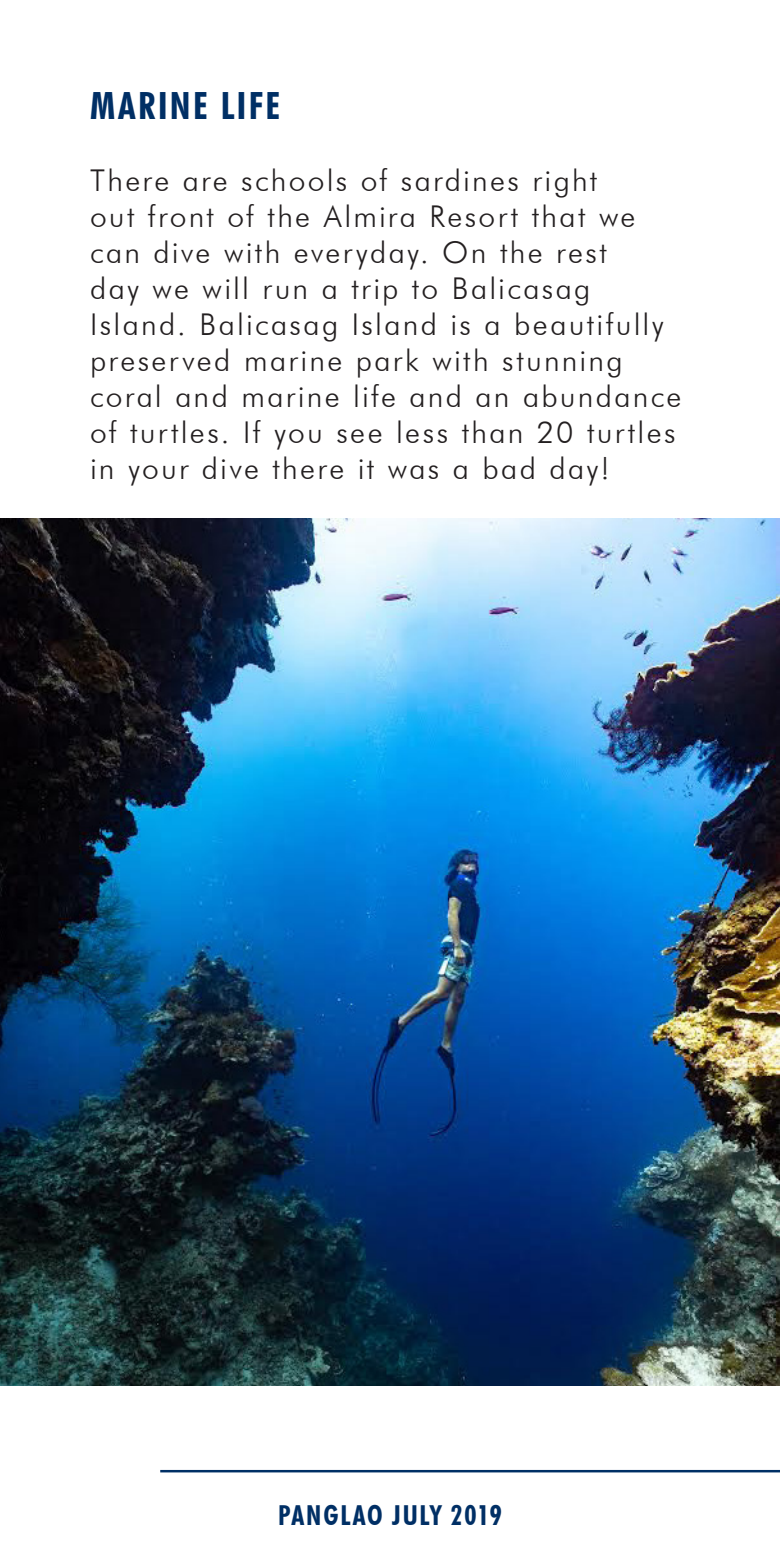
<style>
.page{position:relative;width:780px;height:1560px;background:#fff}
.page>*{position:absolute;margin:0;border:0;box-sizing:border-box;transform-origin:0 0}
.t1{font:700 condensed 37.5px "Futura BT";letter-spacing:.06em;color:#002f65}
.t2{font:300 30px/36px "Futura BT";letter-spacing:.075em;color:#231f20}
.t3{font:700 condensed 27.5px "Futura BT";letter-spacing:.06em;color:#002f65}
</style>
<div class="page">
<hr style="left:160px;top:1469px;width:620px;height:3px;background:#002f65">
<img style="left:0;top:518px;width:780px;height:866px">
<p class="t1" style="left:90px;top:82px;width:192px">MARINE LIFE</p>
<p class="t2" style="left:90px;top:162px;width:593px">There are schools of sardines right<br>out front of the Almira Resort that we can dive with everyday. On the rest<br>day we will run a trip to Balicasag Island. Balicasag Island is a beautifully preserved marine park with stunning coral and marine life and an abundance of turtles. If you see less than 20 turtles in your dive there it was a bad day!</p>
<p class="t3" style="left:278px;top:1497px;width:225px">PANGLAO JULY 2019</p>
</div>
